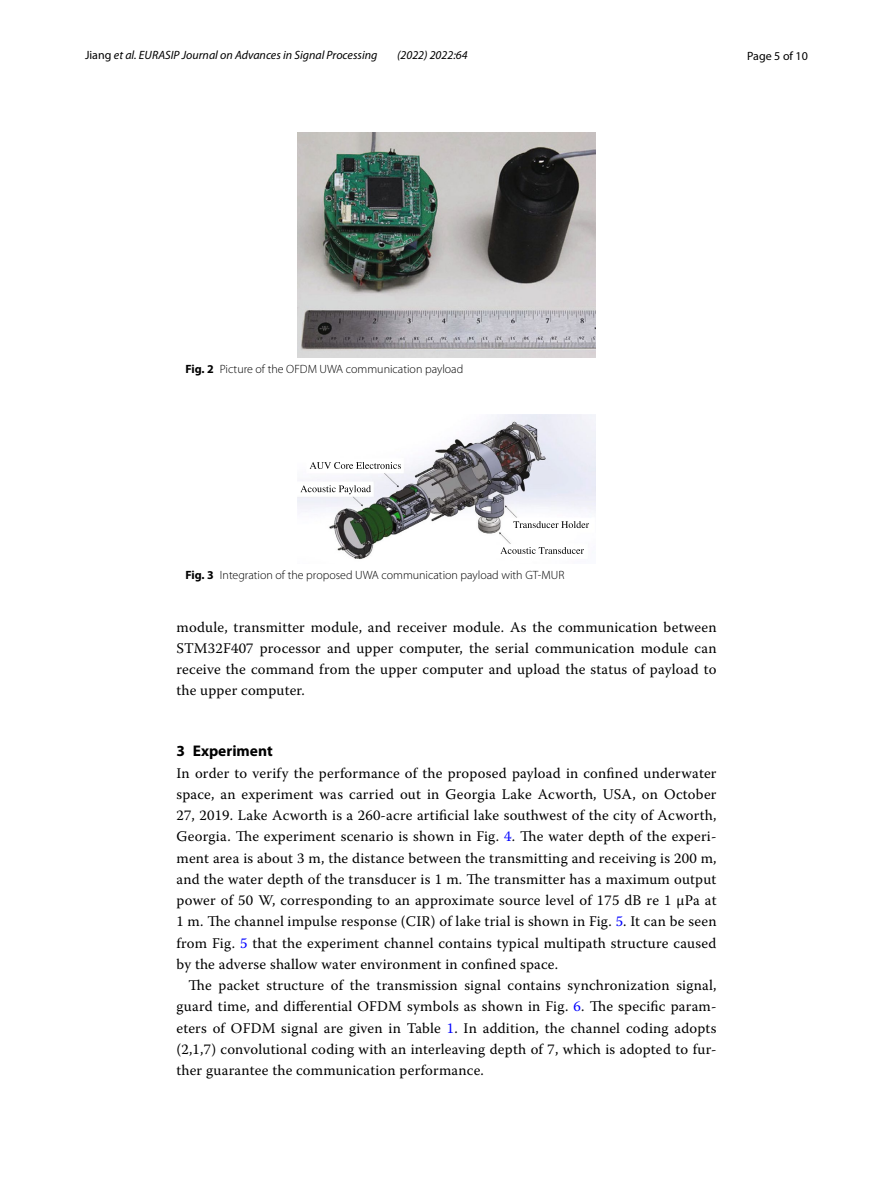
<style>
.page{position:relative;width:893px;height:1187px;background:#fff}
.page>*{position:absolute;margin:0;border:0;box-sizing:border-box;transform-origin:0 0}
.t1{font:700 15.45px "Myriad Pro";color:#000}
.t2{font:14.7px/21.3px "Warnock Pro";letter-spacing:.015em;color:#000;text-align:justify}
.t3{font:300 12px "Myriad Pro";color:#000}
.t4{font:italic 12px "Myriad Pro";color:#000}
.t5{font:12px "Myriad Pro";color:#000}
.s1{font-style:normal}
.s2{font-weight:700}
.s3{color:#00f}
</style>
<div class="page">
<img style="left:298px;top:133px;width:297px;height:225px">
<img style="left:298px;top:414px;width:297px;height:145px">
<svg style="left:310px;top:462px;width:91px;height:7px"></svg>
<svg style="left:300px;top:485px;width:71px;height:9px"></svg>
<svg style="left:500px;top:547px;width:84px;height:7px"></svg>
<svg style="left:513px;top:521px;width:76px;height:7px"></svg>
<p class="t4" style="left:85px;top:48px;width:294px"><span class="s1">Jiang</span> et al. EURASIP Journal on Advances in Signal Processing</p>
<p class="t4" style="left:397px;top:48px;width:72px">(2022) 2022:64</p>
<p class="t5" style="left:747px;top:48px;width:62px">Page 5 of 10</p>
<p class="t3" style="left:185px;top:362px;width:279px"><span class="s2">Fig. 2</span> Picture of the OFDM UWA communication payload</p>
<p class="t3" style="left:185px;top:568px;width:380px"><span class="s2">Fig. 3</span> Integration of the proposed UWA communication payload with GT-MUR</p>
<p class="t2" style="left:176px;top:616px;width:542px">module, transmitter module, and receiver module. As the communication between STM32F407 processor and upper computer, the serial communication module can receive the command from the upper computer and upload the status of payload to the upper computer.</p>
<p class="t1" style="left:176px;top:741px;width:98px">3 Experiment</p>
<p class="t2" style="left:176px;top:762px;width:542px">In order to verify the performance of the proposed payload in confined underwater space, an experiment was carried out in Georgia Lake Acworth, USA, on October 27, 2019. Lake Acworth is a 260-acre artificial lake southwest of the city of Acworth, Georgia. The experiment scenario is shown in Fig. <span class="s3">4</span>. The water depth of the experi&shy;ment area is about 3 m, the distance between the transmitting and receiving is 200 m, and the water depth of the transducer is 1 m. The transmitter has a maximum output power of 50 W, corresponding to an approximate source level of 175 dB re 1 μPa at 1 m. The channel impulse response (CIR) of lake trial is shown in Fig. <span class="s3">5</span>. It can be seen from Fig. <span class="s3">5</span> that the experiment channel contains typical multipath structure caused by the adverse shallow water environment in confined space.</p>
<p class="t2" style="left:176px;top:974px;width:542px;text-indent:12px">The packet structure of the transmission signal contains synchronization signal, guard time, and differential OFDM symbols as shown in Fig. <span class="s3">6</span>. The specific param&shy;eters of OFDM signal are given in Table <span class="s3">1</span>. In addition, the channel coding adopts (2,1,7) convolutional coding with an interleaving depth of 7, which is adopted to fur&shy;ther guarantee the communication performance.</p>
</div>
